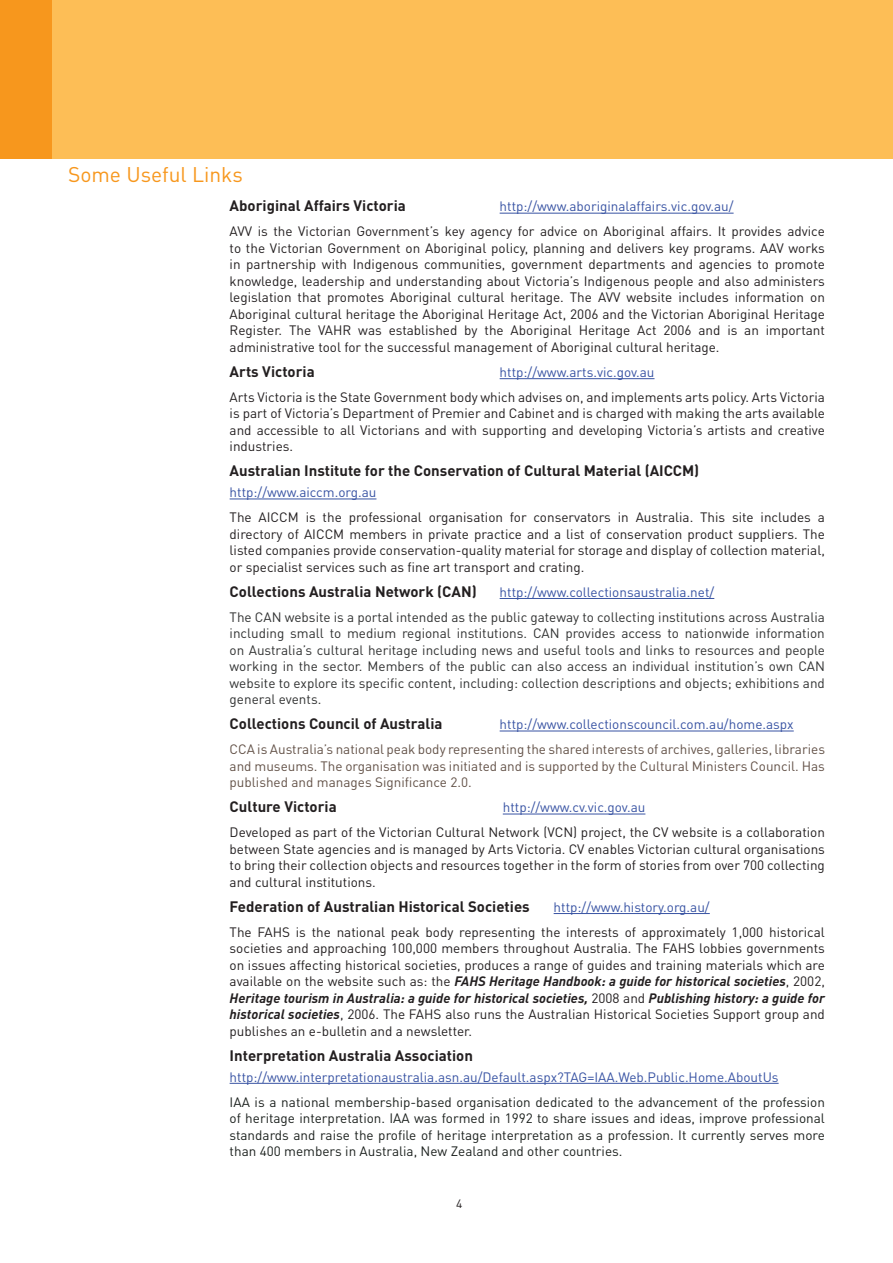
<style>
.page{position:relative;width:893px;height:1263px;background:#fff}
.page>*{position:absolute;margin:0;border:0;box-sizing:border-box;transform-origin:0 0}
.t1{font:21px "DINOT";color:#f7971d}
.t2{font:700 15px "DINOT";color:#231f20}
.t3{font:13.5px/16.5px "DINOT";color:#231f20;text-align:justify}
.t4{font:13.5px/16.5px "DINOT";color:#313232;text-align:justify}
.t5{font:13.5px "DINOT";color:#3853a3}
.t6{font:13.5px/16.5px "DINOT";color:#1c211e;text-align:justify}
.t7{font:13.5px/16.5px "DINOT";color:#635248;text-align:justify}
.t8{font:12px "DINOT";color:#231f20}
.s1{font-weight:700;font-style:italic}
</style>
<div class="page">
<hr style="left:500px;top:213px;width:234px;height:1px;background:#3853a3">
<hr style="left:500px;top:378px;width:154px;height:1px;background:#3853a3">
<hr style="left:230px;top:499px;width:146px;height:1px;background:#3853a3">
<hr style="left:500px;top:598px;width:214px;height:1px;background:#3853a3">
<hr style="left:500px;top:731px;width:294px;height:1px;background:#3853a3">
<hr style="left:503px;top:814px;width:142px;height:1px;background:#3853a3">
<hr style="left:554px;top:913px;width:156px;height:1px;background:#3853a3">
<hr style="left:230px;top:1083px;width:549px;height:1px;background:#3853a3">
<div style="left:50px;top:0;width:843px;height:158px;background:#fdbe56"></div>
<div style="left:0;top:0;width:51px;height:158px;background:#f7971d"></div>
<h1 class="t1" style="left:68px;top:160px;width:176px">Some Useful Links</h1>
<p class="t2" style="left:230px;top:196px;width:178px">Aboriginal Affairs Victoria</p>
<p class="t5" style="left:500px;top:197px;width:235px">http://www.aboriginalaffairs.vic.gov.au/</p>
<p class="t3" style="left:230px;top:223px;width:597px">AVV is the Victorian Government’s key agency for advice on Aboriginal affairs. It provides advice to the Victorian Government on Aboriginal policy, planning and delivers key programs. AAV works in partnership with Indigenous communities, government departments and agencies to promote knowledge, leadership and understanding about Victoria’s Indigenous people and also administers legislation that promotes Aboriginal cultural heritage. The AVV website includes information on Aboriginal cultural heritage the Aboriginal Heritage Act, 2006 and the Victorian Aboriginal Heritage Register. The VAHR was established by the Aboriginal Heritage Act 2006 and is an important administrative tool for the successful management of Aboriginal cultural heritage.</p>
<p class="t2" style="left:230px;top:361px;width:87px">Arts Victoria</p>
<p class="t5" style="left:500px;top:363px;width:156px">http://www.arts.vic.gov.au</p>
<p class="t3" style="left:230px;top:388px;width:597px">Arts Victoria is the State Government body which advises on, and implements arts policy. Arts Victoria is part of Victoria’s Department of Premier and Cabinet and is charged with making the arts available and accessible to all Victorians and with supporting and developing Victoria’s artists and creative industries.</p>
<p class="t2" style="left:230px;top:461px;width:471px">Australian Institute for the Conservation of Cultural Material (AICCM)</p>
<p class="t5" style="left:230px;top:483px;width:148px">http://www.aiccm.org.au</p>
<p class="t3" style="left:230px;top:508px;width:597px">The AICCM is the professional organisation for conservators in Australia. This site includes a directory of AICCM members in private practice and a list of conservation product suppliers. The listed companies provide conservation-quality material for storage and display of collection material, or specialist services such as fine art transport and crating.</p>
<p class="t2" style="left:230px;top:581px;width:249px">Collections Australia Network (CAN)</p>
<p class="t5" style="left:500px;top:583px;width:216px">http://www.collectionsaustralia.net/</p>
<p class="t4" style="left:230px;top:608px;width:597px">The CAN website is a portal intended as the public gateway to collecting institutions across Australia including small to medium regional institutions. CAN provides access to nationwide information on Australia’s cultural heritage including news and useful tools and links to resources and people working in the sector. Members of the public can also access an individual institution’s own CAN website to explore its specific content, including: collection descriptions and objects; exhibitions and general events.</p>
<p class="t2" style="left:230px;top:713px;width:214px">Collections Council of Australia</p>
<p class="t5" style="left:500px;top:715px;width:296px">http://www.collectionscouncil.com.au/home.aspx</p>
<p class="t7" style="left:230px;top:740px;width:597px">CCA is Australia’s national peak body representing the shared interests of archives, galleries, libraries and museums. The organisation was initiated and is supported by the Cultural Ministers Council. Has published and manages Significance 2.0.</p>
<p class="t2" style="left:230px;top:796px;width:109px">Culture Victoria</p>
<p class="t5" style="left:503px;top:798px;width:144px">http://www.cv.vic.gov.au</p>
<p class="t3" style="left:230px;top:823px;width:597px">Developed as part of the Victorian Cultural Network (VCN) project, the CV website is a collaboration between State agencies and is managed by Arts Victoria. CV enables Victorian cultural organisations to bring their collection objects and resources together in the form of stories from over 700 collecting and cultural institutions.</p>
<p class="t2" style="left:230px;top:896px;width:302px">Federation of Australian Historical Societies</p>
<p class="t5" style="left:554px;top:898px;width:158px">http://www.history.org.au/</p>
<p class="t3" style="left:230px;top:923px;width:597px">The FAHS is the national peak body representing the interests of approximately 1,000 historical societies and approaching 100,000 members throughout Australia. The FAHS lobbies governments on issues affecting historical societies, produces a range of guides and training materials which are available on the website such as: the <span class="s1">FAHS Heritage Handbook: a guide for historical societies</span>, 2002, <span class="s1">Heritage tourism in Australia: a guide for historical societies,</span> 2008 and <span class="s1">Publishing history: a guide for historical societies</span>, 2006. The FAHS also runs the Australian Historical Societies Support group and publishes an e-bulletin and a newsletter.</p>
<p class="t2" style="left:230px;top:1045px;width:245px">Interpretation Australia Association</p>
<p class="t5" style="left:230px;top:1067px;width:550px">http://www.interpretationaustralia.asn.au/Default.aspx?TAG=IAA.Web.Public.Home.AboutUs</p>
<p class="t6" style="left:230px;top:1093px;width:597px">IAA is a national membership-based organisation dedicated to the advancement of the profession of heritage interpretation. IAA was formed in 1992 to share issues and ideas, improve professional standards and raise the profile of heritage interpretation as a profession. It currently serves more than 400 members in Australia, New Zealand and other countries.</p>
<p class="t8" style="left:456px;top:1196px;width:8px">4</p>
</div>
